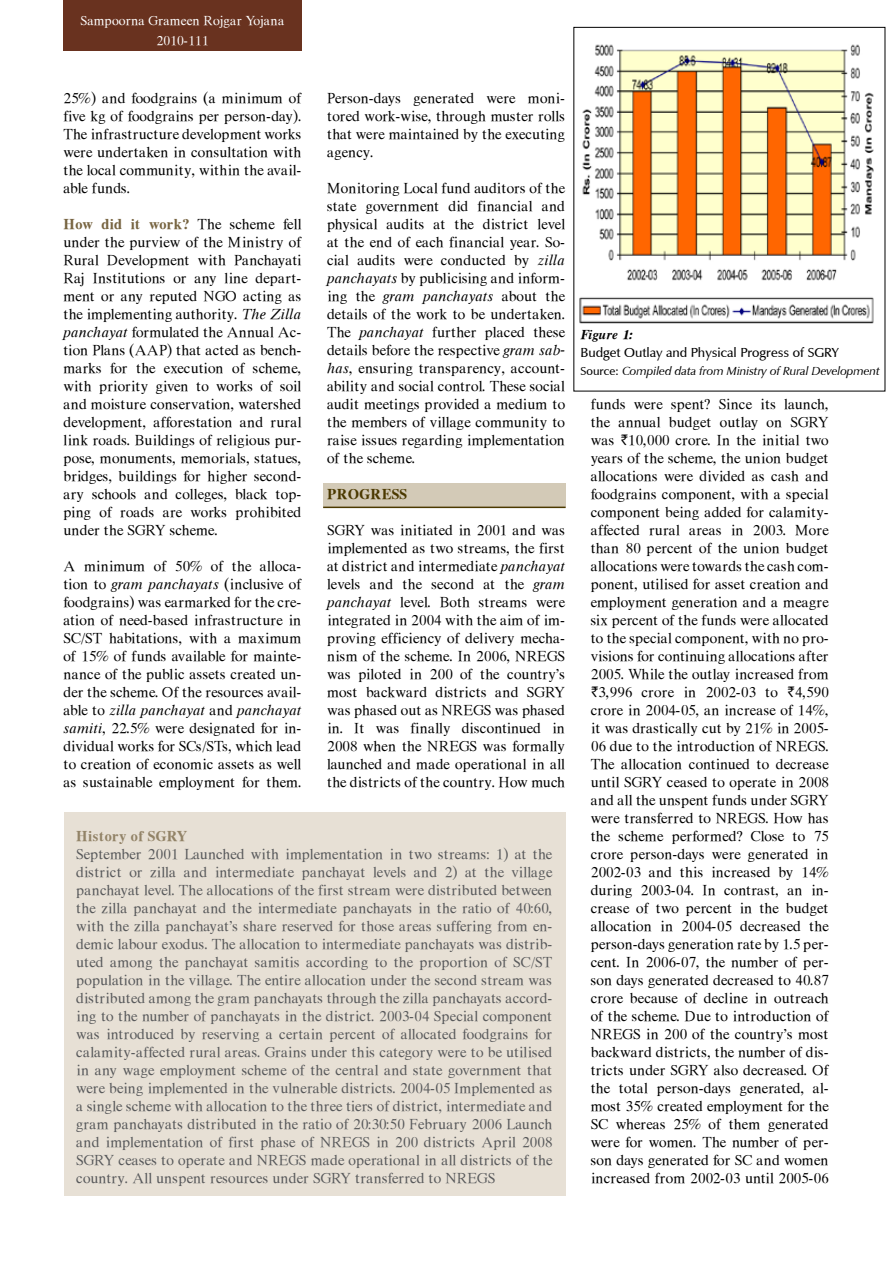
<style>
.page{position:relative;width:893px;height:1263px;background:#fff}
.page>*{position:absolute;margin:0;border:0;box-sizing:border-box;transform-origin:0 0}
.t1{font:15px/18px "Mg Open Canonica";color:#000;text-align:justify}
.t2{font:15px/18px "Mg Open Canonica";color:#58595b;text-align:justify}
.t3{font:700 15px "Mg Open Canonica";color:#928367}
.t4{font:700 15px "Mg Open Canonica";color:#4b3900}
.t5{font:13.5px "Mg Open Cosmetica";color:#000}
.t6{font:13.5px/19.5px "Mg Open Canonica";color:#fff;text-align:center}
.t7{font:italic 700 13.5px "Mg Open Canonica";color:#000}
.t8{font:italic 12px "Mg Open Cosmetica";color:#000}
.s1{font-weight:700;color:#776441}
.s2{font-style:italic}
.s3{font-style:normal}
.s4{font-family:"Rupee"}
</style>
<div class="page">
<img style="left:579px;top:44px;width:295px;height:279px">
<div style="left:64px;top:813px;width:502px;height:383px;background:#e7e0d5"></div>
<div style="left:323px;top:484px;width:243px;height:24px;background:#d3cab7"></div>
<hr style="left:323px;top:507px;width:243px;height:1px;background:#4b3900">
<div style="left:64px;top:0;width:238px;height:50px;background:#69321f"></div>
<p class="t6" style="left:81px;top:11px;width:206px">Sampoorna Grameen Rojgar Yojana<br>2010-111</p>
<p class="t1" style="left:64px;top:89px;width:240px">25%) and foodgrains (a minimum of five kg of foodgrains per person-day).<br>The infrastructure development works were undertaken in consultation with the local community, within the avail&shy;able funds.</p>
<p class="t1" style="left:64px;top:215px;width:240px"><span class="s1">How did it work?</span> The scheme fell under the purview of the Ministry of Rural Development with Panchayati Raj Institutions or any line depart&shy;ment or any reputed NGO acting as the implementing authority. <span class="s2">The Zilla panchayat</span> formulated the Annual Ac&shy;tion Plans (AAP) that acted as bench&shy;marks for the execution of scheme, with priority given to works of soil and moisture conservation, watershed development, afforestation and rural link roads. Buildings of religious pur&shy;pose, monuments, memorials, statues, bridges, buildings for higher second&shy;ary schools and colleges, black top&shy;ping of roads are works prohibited under the SGRY scheme.</p>
<p class="t1" style="left:64px;top:557px;width:240px">A minimum of 50% of the alloca&shy;tion to <span class="s2">gram panchayats</span> (inclusive of foodgrains) was earmarked for the cre&shy;ation of need-based infrastructure in SC/ST habitations, with a maximum of 15% of funds available for mainte&shy;nance of the public assets created un&shy;der the scheme. Of the resources avail&shy;able to <span class="s2">zilla panchayat</span> and <span class="s2">panchayat samiti</span>, 22.5% were designated for in&shy;dividual works for SCs/STs, which lead to creation of economic assets as well as sustainable employment for them.</p>
<p class="t1" style="left:327px;top:89px;width:240px">Person-days generated were moni&shy;tored work-wise, through muster rolls that were maintained by the executing agency.</p>
<p class="t1" style="left:327px;top:179px;width:240px">Monitoring Local fund auditors of the state government did financial and physical audits at the district level at the end of each financial year. So&shy;cial audits were conducted by <span class="s2">zilla panchayats</span> by publicising and inform&shy;ing the <span class="s2">gram panchayats</span> about the details of the work to be undertaken.<br>The <span class="s2">panchayat</span> further placed these details before the respective <span class="s2">gram sab&shy;has</span>, ensuring transparency, account&shy;ability and social control. These social audit meetings provided a medium to the members of village community to raise issues regarding implementation of the scheme.</p>
<p class="t4" style="left:327px;top:486px;width:82px">PROGRESS</p>
<p class="t1" style="left:327px;top:521px;width:240px">SGRY was initiated in 2001 and was implemented as two streams, the first at district and intermediate <span class="s2">panchayat </span>levels and the second at the <span class="s2">gram panchayat</span> level. Both streams were integrated in 2004 with the aim of im&shy;proving efficiency of delivery mecha&shy;nism of the scheme. In 2006, NREGS was piloted in 200 of the country’s most backward districts and SGRY was phased out as NREGS was phased in. It was finally discontinued in 2008 when the NREGS was formally launched and made operational in all the districts of the country. How much</p>
<p class="t3" style="left:77px;top:828px;width:113px">History of SGRY</p>
<p class="t2" style="left:77px;top:845px;width:478px">September 2001 Launched with implementation in two streams: 1) at the district or zilla and intermediate panchayat levels and 2) at the village panchayat level. The allocations of the first stream were distributed between the zilla panchayat and the intermediate panchayats in the ratio of 40:60, with the zilla panchayat’s share reserved for those areas suffering from en&shy;demic labour exodus. The allocation to intermediate panchayats was distrib&shy;uted among the panchayat samitis according to the proportion of SC/ST population in the village. The entire allocation under the second stream was distributed among the gram panchayats through the zilla panchayats accord&shy;ing to the number of panchayats in the district. 2003-04 Special component was introduced by reserving a certain percent of allocated foodgrains for calamity-affected rural areas. Grains under this category were to be utilised in any wage employment scheme of the central and state government that were being implemented in the vulnerable districts. 2004-05 Implemented as a single scheme with allocation to the three tiers of district, intermediate and gram panchayats distributed in the ratio of 20:30:50 February 2006 Launch and implementation of first phase of NREGS in 200 districts April 2008<br>SGRY ceases to operate and NREGS made operational in all districts of the country. All unspent resources under SGRY transferred to NREGS</p>
<p class="t7" style="left:581px;top:327px;width:53px">Figure 1:</p>
<p class="t5" style="left:581px;top:344px;width:260px">Budget Outlay and Physical Progress of SGRY</p>
<p class="t8" style="left:581px;top:364px;width:301px"><span class="s3">Source:</span> Compiled data from Ministry of Rural Development</p>
<p class="t1" style="left:591px;top:395px;width:240px">funds were spent? Since its launch, the annual budget outlay on SGRY was <span class="s4">`</span>10,000 crore. In the initial two years of the scheme, the union budget allocations were divided as cash and foodgrains component, with a special component being added for calamity&shy;affected rural areas in 2003. More than 80 percent of the union budget allocations were towards the cash com&shy;ponent, utilised for asset creation and employment generation and a meagre six percent of the funds were allocated to the special component, with no pro&shy;visions for continuing allocations after 2005. While the outlay increased from <span class="s4">`</span>3,996 crore in 2002-03 to <span class="s4">`</span>4,590 crore in 2004-05, an increase of 14%, it was drastically cut by 21% in 2005- 06 due to the introduction of NREGS.<br>The allocation continued to decrease until SGRY ceased to operate in 2008 and all the unspent funds under SGRY were transferred to NREGS. How has the scheme performed? Close to 75 crore person-days were generated in 2002-03 and this increased by 14% during 2003-04. In contrast, an in&shy;crease of two percent in the budget allocation in 2004-05 decreased the person-days generation rate by 1.5 per&shy;cent. In 2006-07, the number of per&shy;son days generated decreased to 40.87 crore because of decline in outreach of the scheme. Due to introduction of NREGS in 200 of the country’s most backward districts, the number of dis&shy;tricts under SGRY also decreased. Of the total person-days generated, al&shy;most 35% created employment for the SC whereas 25% of them generated were for women. The number of per&shy;son days generated for SC and women increased from 2002-03 until 2005-06</p>
</div>
